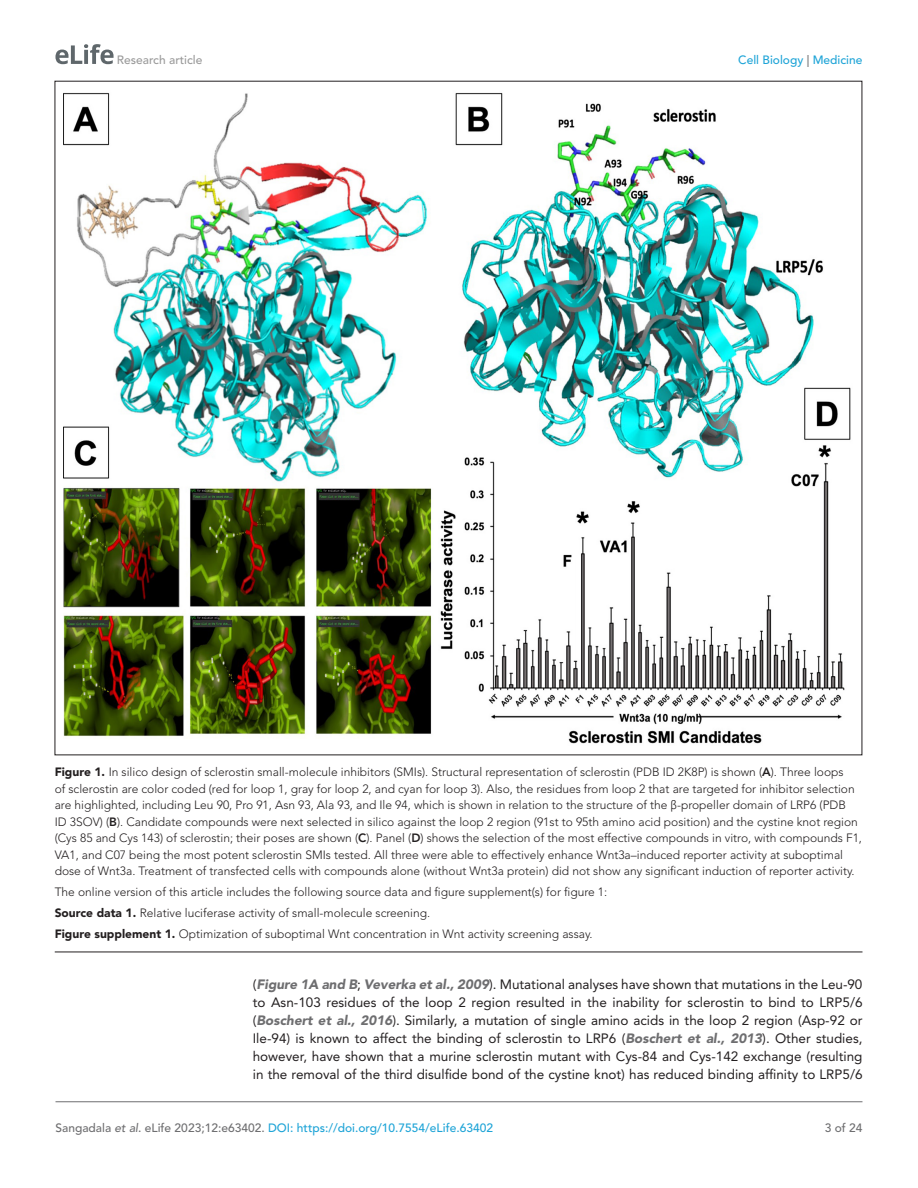
<style>
.page{position:relative;width:918px;height:1188px;background:#fff}
.page>*{position:absolute;margin:0;border:0;box-sizing:border-box;transform-origin:0 0}
.t1{font:13.5px/18px "Avenir LT Std";color:#231f20;text-align:justify}
.t2{font:300 12px/16.5px "Avenir LT Std";color:#231f20}
.t3{font:500 12px "Avenir LT Std";color:#1ea4d7}
.t4{font:500 12px "Avenir LT Std";color:#9a9a9a}
.t5{font:500 12px "Avenir LT Std";color:#6e6e70}
.s1{color:#6e6e70}
.s2{font-weight:900}
.s3{font-weight:800}
.s4{font-family:"Segoe UI"}
.s5{font-weight:900;font-style:italic;color:#6e6e70}
.s6{font-style:italic;color:#6e6e70}
</style>
<div class="page">
<svg style="left:55px;top:44px;width:59px;height:20px"></svg>
<hr style="left:56px;top:1101px;width:806px;height:1px;background:#6e6e70">
<hr style="left:55px;top:952px;width:807px;height:1px;background:#231f20">
<img style="left:64px;top:93px;width:787px;height:651px">
<p class="t4" style="left:117px;top:53px;width:87px">Research article</p>
<p class="t3" style="left:738px;top:53px;width:126px">Cell Biology <span class="s1">|</span> Medicine</p>
<p class="t2" style="left:55px;top:764px;width:809px"><span class="s2">Figure 1.</span> In silico design of sclerostin small-molecule inhibitors (SMIs). Structural representation of sclerostin (PDB ID 2K8P) is shown (<span class="s3">A</span>). Three loops<br>of sclerostin are color coded (red for loop 1, gray for loop 2, and cyan for loop 3). Also, the residues from loop 2 that are targeted for inhibitor selection are highlighted, including Leu 90, Pro 91, Asn 93, Ala 93, and Ile 94, which is shown in relation to the structure of the <span class="s4">β</span>-propeller domain of LRP6 (PDB<br>ID 3SOV) (<span class="s3">B</span>). Candidate compounds were next selected in silico against the loop 2 region (91st to 95th amino acid position) and the cystine knot region (Cys 85 and Cys 143) of sclerostin; their poses are shown (<span class="s3">C</span>). Panel (<span class="s3">D</span>) shows the selection of the most effective compounds in vitro, with compounds F1, VA1, and C07 being the most potent sclerostin SMIs tested. All three were able to effectively enhance Wnt3a–induced reporter activity at suboptimal dose of Wnt3a. Treatment of transfected cells with compounds alone (without Wnt3a protein) did not show any significant induction of reporter activity.</p>
<p class="t2" style="left:55px;top:881px;width:554px;line-height:21px">The online version of this article includes the following source data and figure supplement(s) for figure 1:<br><span class="s2">Source data 1.</span> Relative luciferase activity of small-molecule screening.<br><span class="s2">Figure supplement 1.</span> Optimization of suboptimal Wnt concentration in Wnt activity screening assay.</p>
<p class="t1" style="left:253px;top:976px;width:611px">(<span class="s5">Figure 1A and B</span>; <span class="s5">Veverka et al., 2009</span>). Mutational analyses have shown that mutations in the Leu-90 to Asn-103 residues of the loop 2 region resulted in the inability for sclerostin to bind to LRP5/6 (<span class="s5">Boschert et al., 2016</span>). Similarly, a mutation of single amino acids in the loop 2 region (Asp-92 or Ile-94) is known to affect the binding of sclerostin to LRP6 (<span class="s5">Boschert et al., 2013</span>). Other studies, however, have shown that a murine sclerostin mutant with Cys-84 and Cys-142 exchange (resulting in the removal of the third disulfide bond of the cystine knot) has reduced binding affinity to LRP5/6</p>
<p class="t3" style="left:56px;top:1121px;width:439px"><span class="s1">Sangadala</span> <span class="s6">et al</span><span class="s1">. eLife 2023;12:e63402.</span> DOI: https://doi.org/10.7554/eLife.63402</p>
<p class="t5" style="left:825px;top:1121px;width:39px">3 of 24</p>
</div>
